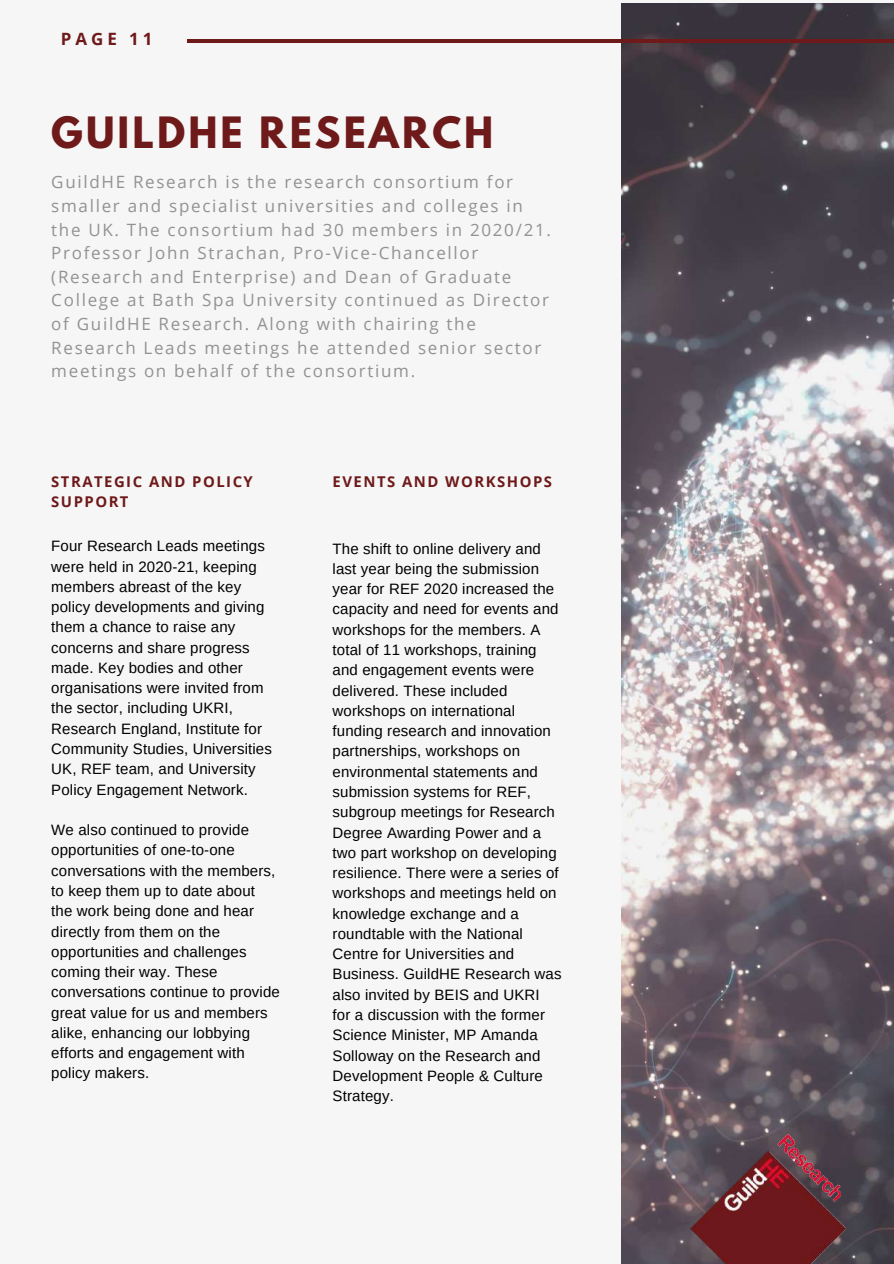
<style>
.page{position:relative;width:894px;height:1264px;background:#fff}
.page>*{position:absolute;margin:0;border:0;box-sizing:border-box;transform-origin:0 0}
.t1{font:700 38.25px "League Spartan";letter-spacing:.08em;color:#6e191a}
.t2{font:16.95px/23.5px "Open Sans";letter-spacing:.1em;color:#929292}
.t3{font:700 16.95px "Open Sans";letter-spacing:.23em;color:#6e191a}
.t4{font:15px/20.2px "Arimo";letter-spacing:.01em;color:#000}
.t5{font:700 14.85px/20.5px "Open Sans";letter-spacing:.1em;color:#6e191a}
</style>
<div class="page">
<div style="left:0;top:0;width:893px;height:1263px;background:#f6f6f6"></div>
<img style="left:621px;top:4px;width:272px;height:1259px">
<hr style="left:187px;top:39px;width:706px;height:3px;background:#6e191a">
<img style="left:684px;top:1131px;width:166px;height:132px">
<p class="t3" style="left:61px;top:27px;width:93px">PAGE 11</p>
<h1 class="t1" style="left:51px;top:113px;width:443px">GUILDHE RESEARCH</h1>
<p class="t2" style="left:51px;top:170px;width:501px">GuildHE Research is the research consortium for smaller and specialist universities and colleges in the UK. The consortium had 30 members in 2020/21.<br>Professor John Strachan, Pro-Vice-Chancellor (Research and Enterprise) and Dean of Graduate College at Bath Spa University continued as Director of GuildHE Research. Along with chairing the Research Leads meetings he attended senior sector meetings on behalf of the consortium.</p>
<p class="t5" style="left:51px;top:470px;width:203px">STRATEGIC AND POLICY<br>SUPPORT</p>
<p class="t4" style="left:51px;top:536px;width:222px">Four Research Leads meetings were held in 2020-21, keeping members abreast of the key policy developments and giving them a chance to raise any concerns and share progress made. Key bodies and other organisations were invited from the sector, including UKRI,<br>Research England, Institute for<br>Community Studies, Universities<br>UK, REF team, and University<br>Policy Engagement Network.</p>
<p class="t4" style="left:51px;top:819px;width:230px">We also continued to provide opportunities of one-to-one conversations with the members, to keep them up to date about the work being done and hear directly from them on the opportunities and challenges coming their way. These conversations continue to provide great value for us and members alike, enhancing our lobbying efforts and engagement with policy makers.</p>
<p class="t5" style="left:332px;top:470px;width:221px">EVENTS AND WORKSHOPS</p>
<p class="t4" style="left:332px;top:538px;width:230px">The shift to online delivery and last year being the submission year for REF 2020 increased the capacity and need for events and workshops for the members. A total of 11 workshops, training and engagement events were delivered. These included workshops on international funding research and innovation partnerships, workshops on environmental statements and submission systems for REF, subgroup meetings for Research<br>Degree Awarding Power and a two part workshop on developing resilience. There were a series of workshops and meetings held on knowledge exchange and a roundtable with the National<br>Centre for Universities and<br>Business. GuildHE Research was also invited by BEIS and UKRI<br>for a discussion with the former<br>Science Minister, MP Amanda<br>Solloway on the Research and<br>Development People &amp; Culture<br>Strategy.</p>
</div>
